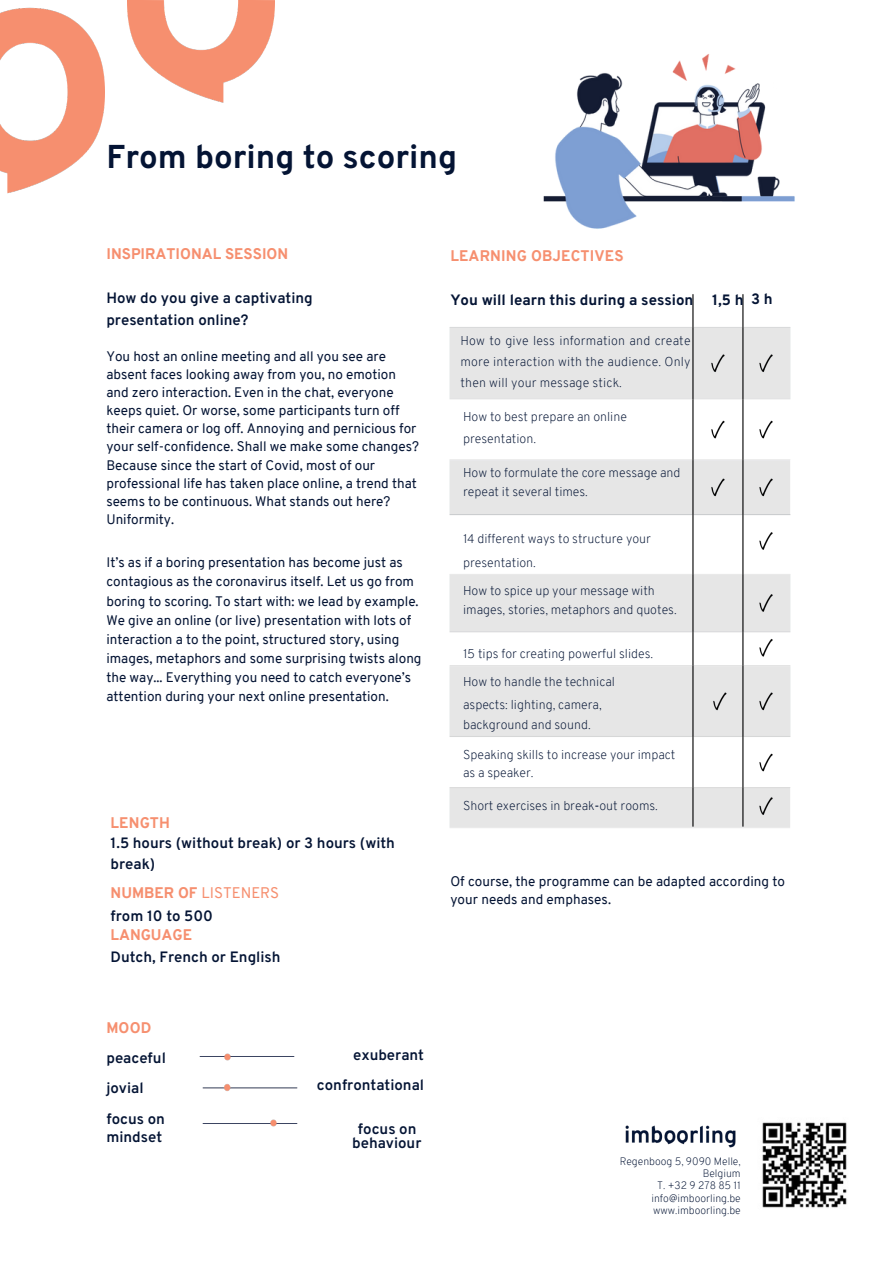
<style>
.page{position:relative;width:894px;height:1264px;background:#fff}
.page>*{position:absolute;margin:0;border:0;box-sizing:border-box;transform-origin:0 0}
.t1{font:700 33px "Overpass";color:#041434}
.t2{font:600 15px/30.3px "Overpass";color:#041434}
.t3{font:800 15px "Overpass";color:#f68f6f}
.t4{font:700 15px "Overpass";color:#041434}
.t5{font:13.5px/18px "Overpass";color:#041434}
.t6{font:200 12.45px/19.2px "Overpass";color:#041434}
.t7{font:200 10.5px/12.3px "Overpass";color:#041434;text-align:right}
.s1{font-weight:800;color:#f68f6f}
.s2{font-weight:400;color:#f68f6f}
.s3{font-weight:400}
</style>
<div class="page">
<img style="left:0;top:7px;width:105px;height:186px">
<img style="left:127px;top:0;width:148px;height:102px">
<img style="left:199px;top:1053px;width:96px;height:8px">
<img style="left:202px;top:1084px;width:96px;height:7px">
<img style="left:202px;top:1119px;width:96px;height:8px">
<img style="left:625px;top:1125px;width:111px;height:23px">
<img style="left:543px;top:54px;width:252px;height:175px">
<img style="left:449px;top:294px;width:342px;height:534px">
<img style="left:762px;top:1122px;width:85px;height:86px">
<h4 class="t1" style="left:106px;top:139px;width:352px">From boring to scoring</h4>
<h4 class="t3" style="left:106px;top:248px;width:183px">INSPIRATIONAL SESSION</h4>
<h3 class="t2" style="left:106px;top:289px;width:208px;line-height:21.3px">How do you give a captivating presentation online?</h3>
<h5 class="t5" style="left:106px;top:349px;width:314px">You host an online meeting and all you see are absent faces looking away from you, no emotion and zero interaction. Even in the chat, everyone keeps quiet. Or worse, some participants turn off their camera or log off. Annoying and pernicious for your self-confidence. Shall we make some changes?<br>Because since the start of Covid, most of our professional life has taken place online, a trend that seems to be continuous. What stands out here?<br>Uniformity.</h5>
<h5 class="t5" style="left:106px;top:554px;width:316px;line-height:19.2px">It’s as if a boring presentation has become just as contagious as the coronavirus itself. Let us go from boring to scoring. To start with: we lead by example.<br>We give an online (or live) presentation with lots of interaction a to the point, structured story, using images, metaphors and some surprising twists along the way... Everything you need to catch everyone’s attention during your next online presentation.</h5>
<p class="t2" style="left:111px;top:814px;width:286px;line-height:20.2px"><span class="s1">LENGTH<br></span>1.5 hours (without break) or 3 hours (with break)</p>
<p class="t2" style="left:111px;top:883px;width:170px;line-height:22.5px"><span class="s1">NUMBER OF</span> <span class="s2">LISTENERS </span>from 10 to 500</p>
<h3 class="t2" style="left:111px;top:925px;width:171px;line-height:21.3px"><span class="s1">LANGUAGE<br></span>Dutch, French or English</h3>
<h4 class="t2" style="left:106px;top:1013px;width:61px"><span class="s1">MOOD </span>peaceful jovial focus on</h4>
<h4 class="t2" style="left:106px;top:1122px;width:57px">mindset</h4>
<h3 class="t2" style="left:317px;top:1041px;width:109px;line-height:29.2px;text-align:right">exuberant confrontational</h3>
<h5 class="t2" style="left:358px;top:1115px;width:60px">focus on</h5>
<h5 class="t2" style="left:352px;top:1129px;width:71px">behaviour</h5>
<h5 class="t3" style="left:450px;top:250px;width:175px">LEARNING OBJECTIVES</h5>
<h5 class="t4" style="left:450px;top:291px;width:244px">You will learn this during a session</h5>
<h5 class="t4" style="left:712px;top:291px;width:33px">1,5 h</h5>
<h5 class="t4" style="left:750px;top:291px;width:23px">3 h</h5>
<h3 class="t6" style="left:460px;top:331px;width:231px;line-height:20.9px;text-align:justify">How to give less information and create more interaction with the audience. Only then will your message stick.</h3>
<h3 class="t6" style="left:463px;top:406px;width:165px;line-height:21.9px">How to best prepare an online presentation.</h3>
<p class="t6" style="left:463px;top:464px;width:219px">How to formulate the core message and repeat it several times.</p>
<p class="t6" style="left:463px;top:528px;width:189px;line-height:23.7px">14 different ways to structure your presentation.</p>
<p class="t6" style="left:463px;top:582px;width:215px">How to spice up your message with images, stories, metaphors and quotes.</p>
<h3 class="t6" style="left:463px;top:645px;width:191px">15 tips for creating powerful slides.</h3>
<h3 class="t6" style="left:463px;top:671px;width:153px;line-height:23px">How to handle the technical aspects: lighting, camera,</h3>
<h3 class="t6" style="left:463px;top:716px;width:129px">background and sound.</h3>
<p class="t6" style="left:463px;top:747px;width:214px;line-height:18px">Speaking skills to increase your impact as a speaker.</p>
<h3 class="t6" style="left:463px;top:797px;width:196px">Short exercises in break<span class="s3">-</span>out rooms.</h3>
<h5 class="t5" style="left:450px;top:873px;width:336px">Of course, the programme can be adapted according to your needs and emphases.</h5>
<p class="t7" style="left:619px;top:1155px;width:122px">Regenboog 5, 9090 Melle,<br>Belgium<br>T. +32 9 278 85 11 info@imboorling.be www.imboorling.be</p>
</div>
